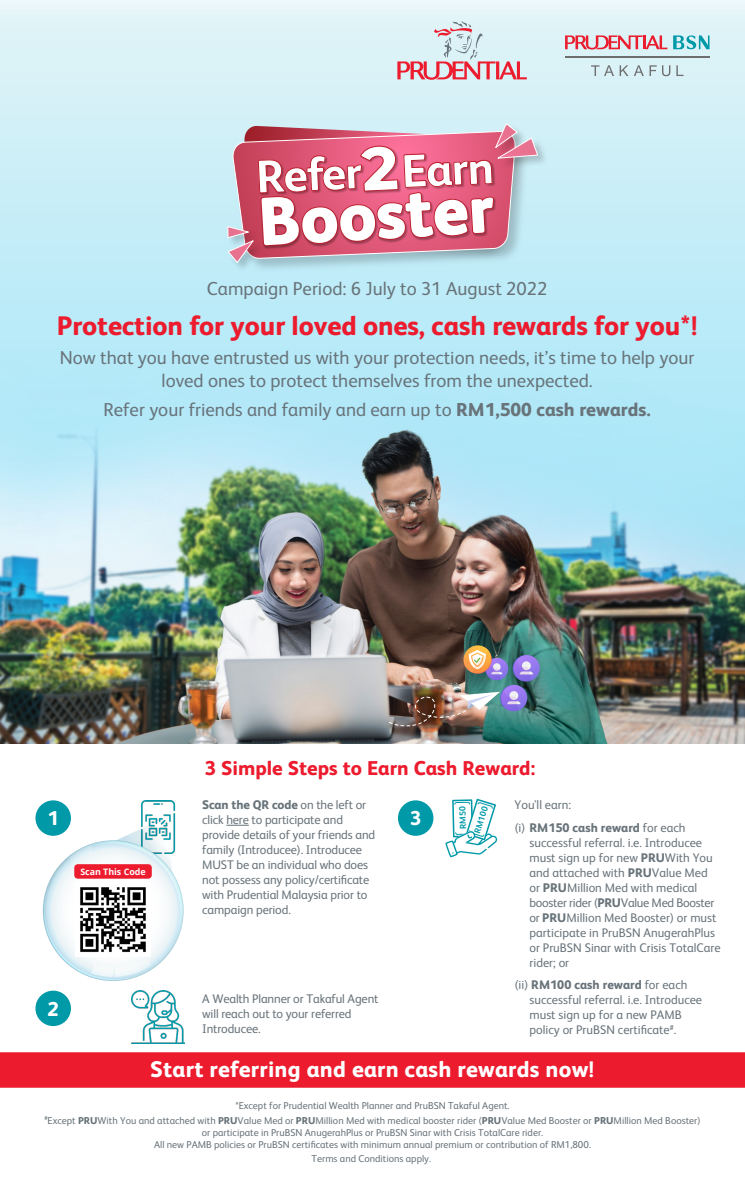
<style>
.page{position:relative;width:745px;height:1177px;background:#fff}
.page>*{position:absolute;margin:0;border:0;box-sizing:border-box;transform-origin:0 0}
.t1{font:800 47.12px "FS Albert Pro";color:#fff}
.t2{font:800 26.88px "FS Albert Pro";letter-spacing:-.005em;color:#ed1b2e}
.t3{font:800 22.5px "FS Albert Pro";letter-spacing:.01em;color:#fff}
.t4{font:800 20px "FS Albert Pro";color:#ed1b2e}
.t5{font:800 20px "FS Albert Pro";color:#fff}
.t6{font:18.75px/22.5px "FS Albert Pro";color:#68737a;text-align:center}
.t7{font:12.5px/15px "FS Albert Pro";letter-spacing:-.01em;color:#68737a}
.t8{font:10px/14.5px "FS Albert Pro";color:#68737a;text-align:center}
.t9{font:700 8.88px "Open Sans";color:#fff}
.t10{font:700 8.88px "FS Albert Pro";color:#0099a8}
.s1{font-family:"Montserrat";font-size:61.88px}
.s2{font-weight:800}
</style>
<div class="page">
<svg style="left:1px;top:0;width:743px;height:361px;background:#cbeef7"></svg>
<img style="left:0;top:361px;width:744px;height:382px">
<img style="left:389px;top:645px;width:150px;height:82px">
<div style="left:0;top:1052px;width:744px;height:35px;background:#ed1b2e"></div>
<svg style="left:226px;top:824px;width:23px;height:1px"></svg>
<img style="left:141px;top:800px;width:35px;height:16px">
<img style="left:131px;top:990px;width:53px;height:53px">
<div style="left:35px;top:800px;width:36px;height:35px;background:#0099a8;border-radius:50%"></div>
<div style="left:35px;top:990px;width:36px;height:36px;background:#0099a8;border-radius:50%"></div>
<div style="left:397px;top:800px;width:36px;height:35px;background:#0099a8;border-radius:50%"></div>
<svg style="left:44px;top:816px;width:139px;height:164px"></svg>
<img style="left:76px;top:882px;width:74px;height:74px">
<div style="left:74px;top:864px;width:78px;height:14px;background:#ed1b2e;border-radius:4px"></div>
<img style="left:267px;top:263px;width:266px;height:13px">
<img style="left:491px;top:120px;width:40px;height:3px">
<img style="left:538px;top:134px;width:13px;height:39px">
<img style="left:224px;top:223px;width:3px;height:14px">
<img style="left:224px;top:237px;width:43px;height:40px">
<svg style="left:227px;top:123px;width:311px;height:140px;background:#d2879b"></svg>
<svg style="left:445px;top:798px;width:52px;height:59px"></svg>
<svg style="left:590px;top:65px;width:23px;height:11px"></svg>
<svg style="left:619px;top:65px;width:24px;height:11px"></svg>
<svg style="left:649px;top:65px;width:21px;height:11px"></svg>
<svg style="left:676px;top:65px;width:7px;height:11px"></svg>
<hr style="left:564px;top:57px;width:145px;height:1px;background:#6d6e70">
<svg style="left:564px;top:35px;width:145px;height:14px;background:#c6a5af"></svg>
<svg style="left:397px;top:21px;width:129px;height:59px;background:#dbcfd6"></svg>
<h1 class="t1" style="left:253px;top:141px;width:240px;rotate:-3deg">Refer<span class="s1">2</span>Earn</h1>
<h3 class="t6" style="left:206px;top:276px;width:342px">Campaign Period: 6 July to 31 August 2022</h3>
<h2 class="t2" style="left:57px;top:304px;width:642px">Protection for your loved ones, cash rewards for you*!</h2>
<h3 class="t6" style="left:60px;top:345px;width:635px">Now that you have entrusted us with your protection needs, it’s time to help your loved ones to protect themselves from the unexpected.</h3>
<h3 class="t6" style="left:103px;top:396px;width:548px">Refer your friends and family and earn up to <span class="s2">RM1,500 cash rewards.</span></h3>
<h3 class="t5" style="left:48px;top:802px;width:13px">1</h3>
<h3 class="t5" style="left:48px;top:993px;width:13px">2</h3>
<p class="t9" style="left:80px;top:865px;width:67px">Scan This Code</p>
<h3 class="t4" style="left:205px;top:752px;width:332px">3 Simple Steps to Earn Cash Reward:</h3>
<p class="t7" style="left:202px;top:796px;width:174px"><span class="s2">Scan the QR code</span> on the left or click here to participate and provide details of your friends and family (Introducee). Introducee<br>MUST be an individual who does not possess any policy/certificate with Prudential Malaysia prior to campaign period.</p>
<p class="t7" style="left:202px;top:990px;width:178px">A Wealth Planner or Takaful Agent will reach out to your referred<br>Introducee.</p>
<h3 class="t5" style="left:410px;top:802px;width:13px">3</h3>
<p class="t10" style="left:456px;top:829px;width:24px;rotate:-91deg">RM50</p>
<p class="t10" style="left:470px;top:831px;width:29px;rotate:-73deg">RM100</p>
<p class="t7" style="left:514px;top:792px;width:172px;line-height:22.5px">You'll earn:<br>(i) <span class="s2">RM150 cash reward</span> for each</p>
<p class="t7" style="left:529px;top:834px;width:193px">successful referral. i.e. Introducee must sign up for new <span class="s2">PRU</span>With You and attached with <span class="s2">PRU</span>Value Med or <span class="s2">PRU</span>Million Med with medical booster rider (<span class="s2">PRU</span>Value Med Booster or <span class="s2">PRU</span>Million Med Booster) or must participate in PruBSN AnugerahPlus or PruBSN Sinar with Crisis TotalCare rider; or</p>
<p class="t7" style="left:529px;top:976px;width:174px;text-indent:-15px">(ii) <span class="s2">RM100 cash reward</span> for each successful referral. i.e. Introducee must sign up for a new PAMB policy or PruBSN certificate<sup>#</sup>.</p>
<h3 class="t3" style="left:150px;top:1051px;width:445px">Start referring and earn cash rewards now!</h3>
<p class="t8" style="left:44px;top:1097px;width:657px">*Except for Prudential Wealth Planner and PruBSN Takaful Agent.<br><sup>#</sup>Except <span class="s2">PRU</span>With You and attached with <span class="s2">PRU</span>Value Med or <span class="s2">PRU</span>Million Med with medical booster rider (<span class="s2">PRU</span>Value Med Booster or <span class="s2">PRU</span>Million Med Booster)</p>
<p class="t8" style="left:154px;top:1125px;width:438px;line-height:12px">or participate in PruBSN AnugerahPlus or PruBSN Sinar with Crisis TotalCare rider.<br>All new PAMB policies or PruBSN certificates with minimum annual premium or contribution of RM1,800.</p>
<p class="t8" style="left:311px;top:1150px;width:121px">Terms and Conditions apply.</p>
</div>
